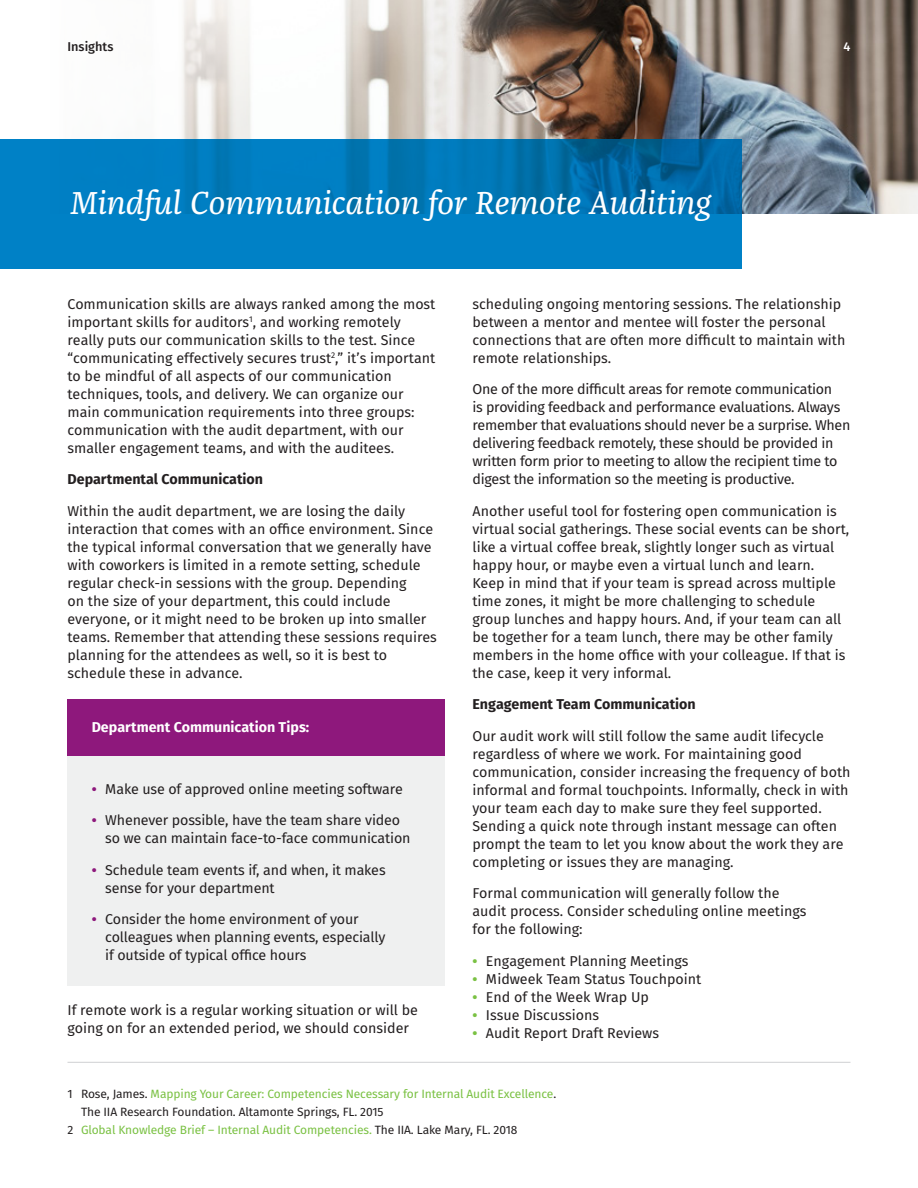
<style>
.page{position:relative;width:918px;height:1188px;background:#fff}
.page>*{position:absolute;margin:0;border:0;box-sizing:border-box;transform-origin:0 0}
.t1{font:italic 33px "Franziska OT";color:#fff}
.t2{font:14.25px/18px "Fira Sans";color:#231f20}
.t3{font:14.25px/18px "Fira Sans";letter-spacing:-.02em;color:#231f20}
.t4{font:700 14.25px "Fira Sans";color:#231f20}
.t5{font:700 14.25px "Fira Sans";color:#fff}
.t6{font:500 12.75px "Fira Sans";color:#231f20}
.t7{font:500 12.75px "Fira Sans";color:#fff}
.t8{font:12px "Fira Sans";letter-spacing:-.01em;color:#7ac143}
.t9{font:12px "Fira Sans";letter-spacing:-.01em;color:#231f20}
.s1{font-weight:700;color:#8e187c}
.s2{font-weight:700;color:#7ac143}
.s3{color:#231f20}
</style>
<div class="page">
<img style="left:182px;top:0;width:736px;height:214px">
<hr style="left:68px;top:1062px;width:782px;height:1px;background:#cfd0d2">
<svg style="left:0;top:139px;width:742px;height:130px;background:#007abc"></svg>
<div style="left:68px;top:755px;width:378px;height:231px;background:#eff0f0"></div>
<div style="left:68px;top:699px;width:378px;height:56px;background:#8e187c"></div>
<p class="t6" style="left:67px;top:36px;width:47px">Insights</p>
<p class="t7" style="left:843px;top:36px;width:9px">4</p>
<h1 class="t1" style="left:70px;top:183px;width:643px">Mindful Communication for Remote Auditing</h1>
<p class="t2" style="left:68px;top:295px;width:369px">Communication skills are always ranked among the most important skills for auditors<sup>1</sup>, and working remotely really puts our communication skills to the test. Since “communicating effectively secures trust<sup>2</sup>,” it’s important to be mindful of all aspects of our communication techniques, tools, and delivery. We can organize our main communication requirements into three groups: communication with the audit department, with our smaller engagement teams, and with the auditees.</p>
<p class="t4" style="left:68px;top:467px;width:197px">Departmental Communication</p>
<p class="t2" style="left:68px;top:502px;width:371px">Within the audit department, we are losing the daily interaction that comes with an office environment. Since the typical informal conversation that we generally have with coworkers is limited in a remote setting, schedule regular check-in sessions with the group. Depending<br>on the size of your department, this could include everyone, or it might need to be broken up into smaller teams. Remember that attending these sessions requires planning for the attendees as well, so it is best to schedule these in advance.</p>
<p class="t5" style="left:92px;top:715px;width:219px">Department Communication Tips:</p>
<p class="t2" style="left:92px;top:779px;width:313px"><span class="s1">•</span> Make use of approved online meeting software</p>
<p class="t2" style="left:105px;top:811px;width:307px;text-indent:-13px"><span class="s1">•</span> Whenever possible, have the team share video so we can maintain face-to-face communication</p>
<p class="t2" style="left:105px;top:860px;width:282px;text-indent:-13px"><span class="s1">•</span> Schedule team events if, and when, it makes sense for your department</p>
<p class="t2" style="left:105px;top:910px;width:282px;text-indent:-13px"><span class="s1">•</span> Consider the home environment of your colleagues when planning events, especially if outside of typical office hours</p>
<p class="t2" style="left:68px;top:1001px;width:352px">If remote work is a regular working situation or will be going on for an extended period, we should consider</p>
<p class="t2" style="left:473px;top:295px;width:374px">scheduling ongoing mentoring sessions. The relationship between a mentor and mentee will foster the personal connections that are often more difficult to maintain with remote relationships.</p>
<p class="t3" style="left:473px;top:380px;width:379px">One of the more difficult areas for remote communication<br>is providing feedback and performance evaluations. Always remember that evaluations should never be a surprise. When delivering feedback remotely, these should be provided in written form prior to meeting to allow the recipient time to digest the information so the meeting is productive.</p>
<p class="t2" style="left:473px;top:502px;width:378px">Another useful tool for fostering open communication is virtual social gatherings. These social events can be short, like a virtual coffee break, slightly longer such as virtual happy hour, or maybe even a virtual lunch and learn.<br>Keep in mind that if your team is spread across multiple time zones, it might be more challenging to schedule group lunches and happy hours. And, if your team can all be together for a team lunch, there may be other family members in the home office with your colleague. If that is the case, keep it very informal.</p>
<p class="t4" style="left:473px;top:692px;width:225px">Engagement Team Communication</p>
<p class="t2" style="left:473px;top:727px;width:379px">Our audit work will still follow the same audit lifecycle regardless of where we work. For maintaining good communication, consider increasing the frequency of both informal and formal touchpoints. Informally, check in with your team each day to make sure they feel supported.<br>Sending a quick note through instant message can often prompt the team to let you know about the work they are completing or issues they are managing.</p>
<p class="t2" style="left:473px;top:884px;width:335px">Formal communication will generally follow the audit process. Consider scheduling online meetings for the following:</p>
<p class="t2" style="left:473px;top:952px;width:218px"><span class="s2">•</span> Engagement Planning Meetings</p>
<p class="t2" style="left:473px;top:970px;width:230px"><span class="s2">•</span> Midweek Team Status Touchpoint</p>
<p class="t2" style="left:473px;top:988px;width:178px"><span class="s2">•</span> End of the Week Wrap Up</p>
<p class="t2" style="left:473px;top:1005px;width:128px"><span class="s2">•</span> Issue Discussions</p>
<p class="t2" style="left:473px;top:1023px;width:188px"><span class="s2">•</span> Audit Report Draft Reviews</p>
<p class="t8" style="left:68px;top:1085px;width:490px"><span class="s3">1 Rose, James.</span> Mapping Your Career: Competencies Necessary for Internal Audit Excellence<span class="s3">.</span></p>
<p class="t9" style="left:81px;top:1103px;width:304px">The IIA Research Foundation. Altamonte Springs, FL. 2015</p>
<p class="t8" style="left:68px;top:1121px;width:452px"><span class="s3">2</span> Global Knowledge Brief – Internal Audit Competencies. <span class="s3">The IIA. Lake Mary, FL. 2018</span></p>
</div>
